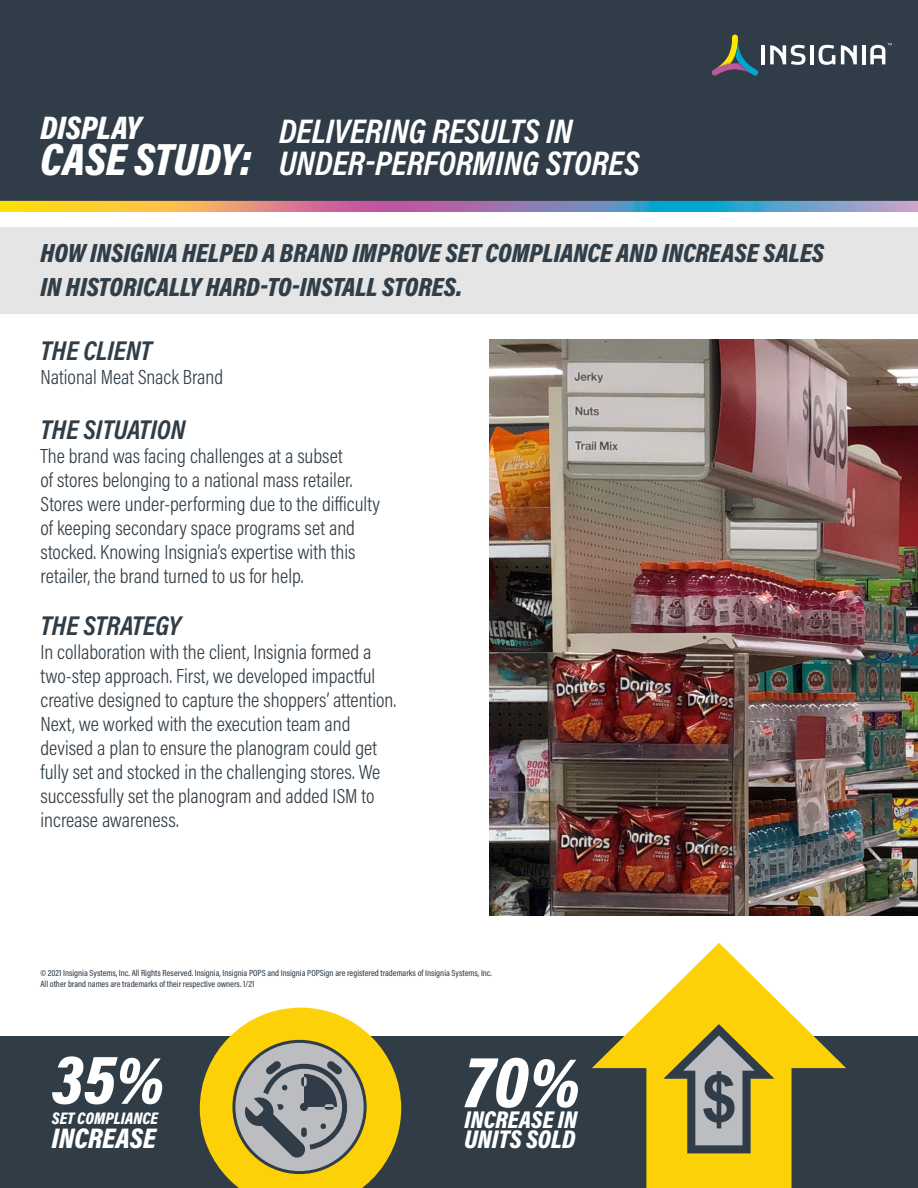
<style>
.page{position:relative;width:918px;height:1188px;background:#fff}
.page>*{position:absolute;margin:0;border:0;box-sizing:border-box;transform-origin:0 0}
.t1{font:italic 900 72.3px "Acumin Pro Cond";color:#fff}
.t2{font:italic 900 69.15px "Acumin Pro Cond";color:#fff}
.t3{font:italic 900 45.75px "Acumin Pro Cond";color:#fff}
.t4{font:italic 700 34.5px "Acumin Pro Cond";color:#fff}
.t5{font:italic 900 33px "Acumin Pro Cond";color:#fff}
.t6{font:italic 900 28.65px "Acumin Pro Cond";color:#fff}
.t7{font:italic 700 27.45px "Acumin Pro Cond";color:#303d47}
.t8{font:italic 900 26.7px "Acumin Pro Cond";color:#313e48}
.t9{font:italic 900 25.95px "Acumin Pro Cond";color:#fff}
.t10{font:italic 900 24.6px "Acumin Pro Cond";color:#fff}
.t11{font:20.55px/24px "Acumin Variable Concept";color:#303d47}
.t12{font:italic 900 16.95px "Acumin Pro Cond";color:#fff}
.t13{font:500 9px/10.5px "Acumin Pro Cond";color:#303d48}
.s1{color:#303d48}
.s2{color:#313d49}
</style>
<div class="page">
<img style="left:0;top:201px;width:918px;height:10px">
<div style="left:0;top:227px;width:918px;height:87px;background:#e4e5e4"></div>
<div style="left:0;top:1037px;width:918px;height:151px;background:#303d47"></div>
<div style="left:0;top:0;width:918px;height:201px;background:#303d48"></div>
<svg style="left:711px;top:35px;width:48px;height:41px;background:#4d5956"></svg>
<hr style="left:761px;top:45px;width:4px;height:19px;background:#fff">
<hr style="left:810px;top:45px;width:4px;height:19px;background:#fff">
<hr style="left:862px;top:45px;width:4px;height:19px;background:#fff">
<svg style="left:819px;top:45px;width:16px;height:20px"></svg>
<svg style="left:870px;top:43px;width:22px;height:21px"></svg>
<svg style="left:770px;top:45px;width:35px;height:20px"></svg>
<svg style="left:841px;top:45px;width:16px;height:19px"></svg>
<img style="left:489px;top:339px;width:429px;height:577px">
<svg style="left:200px;top:1008px;width:201px;height:180px"></svg>
<svg style="left:592px;top:943px;width:254px;height:245px"></svg>
<svg style="left:663px;top:1024px;width:111px;height:129px"></svg>
<p class="t5" style="left:40px;top:106px;width:102px">DISPLAY</p>
<p class="t3" style="left:40px;top:129px;width:213px">CASE STUDY:</p>
<p class="t4" style="left:279px;top:108px;width:295px">DELIVERING RESULTS IN</p>
<p class="t4" style="left:279px;top:140px;width:362px">UNDER-PERFORMING STORES</p>
<p class="t8" style="left:40px;top:235px;width:785px"><span class="s1">HOW IN</span><span class="s2">SIGNIA</span> <span class="s1">H</span>ELPED A BRAND IMPROVE SET COMPLIANCE AND INCREASE SALES</p>
<p class="t8" style="left:40px;top:269px;width:423px">IN HISTORICALLY HARD-TO-INSTALL STORES.</p>
<p class="t7" style="left:40px;top:332px;width:113px">THE CLIENT</p>
<p class="t11" style="left:40px;top:364px;width:184px">National Meat Snack Brand</p>
<p class="t7" style="left:40px;top:411px;width:146px">THE SITUATION</p>
<p class="t11" style="left:40px;top:443px;width:341px">The brand was facing challenges at a subset<br>of stores belonging to a national mass retailer.<br>Stores were under-performing due to the difficulty of keeping secondary space programs set and stocked. Knowing Insignia’s expertise with this retailer, the brand turned to us for help.</p>
<p class="t7" style="left:40px;top:607px;width:142px">THE STRATEGY</p>
<p class="t11" style="left:40px;top:639px;width:357px">In collaboration with the client, Insignia formed a two-step approach. First, we developed impactful creative designed to capture the shoppers’ attention.<br>Next, we worked with the execution team and devised a plan to ensure the planogram could get fully set and stocked in the challenging stores. We successfully set the planogram and added ISM to increase awareness.</p>
<p class="t13" style="left:40px;top:968px;width:453px">© 2021 Insignia Systems, Inc. All Rights Reserved. Insignia, Insignia POPS and Insignia POPSign are registered trademarks of Insignia Systems, Inc.<br>All other brand names are trademarks of their respective owners. 1/21</p>
<p class="t2" style="left:52px;top:1035px;width:115px">35%</p>
<p class="t12" style="left:52px;top:1107px;width:108px">SET COMPLIANCE</p>
<p class="t6" style="left:52px;top:1119px;width:106px">INCREASE</p>
<p class="t1" style="left:464px;top:1035px;width:118px">70%</p>
<p class="t10" style="left:464px;top:1103px;width:114px">INCREASE IN</p>
<p class="t9" style="left:464px;top:1122px;width:113px">UNITS SOLD</p>
</div>
